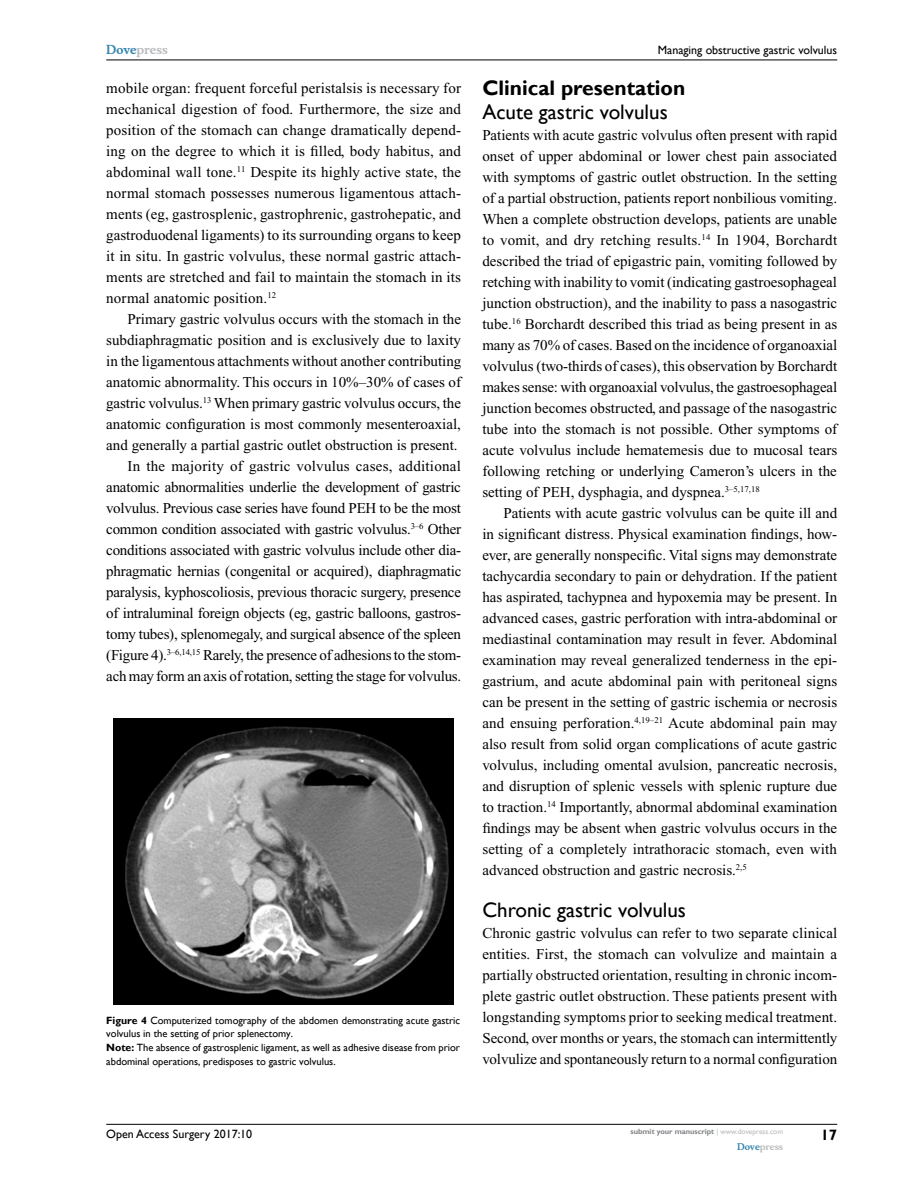
<style>
.page{position:relative;width:918px;height:1188px;background:#fff}
.page>*{position:absolute;margin:0;border:0;box-sizing:border-box;transform-origin:0 0}
.t1{font:21px "Gill Sans";color:#000}
.t2{font:700 21px "Gill Sans";color:#000}
.t3{font:15px/21px "Times New Roman";letter-spacing:-.005em;color:#000;text-align:justify}
.t4{font:700 15px "Gill Sans";color:#000}
.t5{font:12px "Gill Sans";color:#000}
.t6{font:700 12px "Musee";color:#b8babc}
.t7{font:10.5px/13.5px "Gill Sans";color:#000}
.t8{font:700 9px "Musee";color:#b8babc}
.t9{font:700 7.5px "Gill Sans";color:#808285}
.s1{color:#3785ad}
.s2{font-weight:700}
.s3{font-weight:400;color:#b8babc}
</style>
<div class="page">
<hr style="left:106px;top:1124px;width:731px;height:1px;background:#000">
<hr style="left:106px;top:60px;width:731px;height:1px;background:#000">
<img style="left:113px;top:719px;width:340px;height:286px">
<p class="t6" style="left:106px;top:43px;width:63px"><span class="s1">Dove</span>press</p>
<p class="t3" style="left:106px;top:77px;width:356px">mobile organ: frequent forceful peristalsis is necessary for mechanical digestion of food. Furthermore, the size and position of the stomach can change dramatically depend&shy;ing on the degree to which it is filled, body habitus, and abdominal wall tone.<sup>11</sup> Despite its highly active state, the normal stomach possesses numerous ligamentous attach&shy;ments (eg, gastrosplenic, gastrophrenic, gastrohepatic, and gastroduodenal ligaments) to its surrounding organs to keep it in situ. In gastric volvulus, these normal gastric attach&shy;ments are stretched and fail to maintain the stomach in its normal anatomic position.<sup>12</sup></p>
<p class="t3" style="left:106px;top:308px;width:357px;text-align:right">Primary gastric volvulus occurs with the stomach in the subdiaphragmatic position and is exclusively due to laxity in the ligamentous attachments without another contributing anatomic abnormality. This occurs in 10%–30% of cases of gastric volvulus.<sup>13</sup> When primary gastric volvulus occurs, the anatomic configuration is most commonly mesenteroaxial, and generally a partial gastric outlet obstruction is present.<br>In the majority of gastric volvulus cases, additional anatomic abnormalities underlie the development of gastric volvulus. Previous case series have found PEH to be the most common condition associated with gastric volvulus.<sup>3–6</sup> Other conditions associated with gastric volvulus include other dia&shy;phragmatic hernias (congenital or acquired), diaphragmatic paralysis, kyphoscoliosis, previous thoracic surgery, presence of intraluminal foreign objects (eg, gastric balloons, gastros&shy;tomy tubes), splenomegaly, and surgical absence of the spleen (Figure 4).<sup>3–6,14,15</sup> Rarely, the presence of adhesions to the stom&shy;ach may form an axis of rotation, setting the stage for volvulus.</p>
<p class="t7" style="left:106px;top:1014px;width:355px"><span class="s2">Figure 4</span> Computerized tomography of the abdomen demonstrating acute gastric volvulus in the setting of prior splenectomy.<br><span class="s2">Note:</span> The absence of gastrosplenic ligament, as well as adhesive disease from prior abdominal operations, predisposes to gastric volvulus.</p>
<p class="t5" style="left:658px;top:43px;width:181px">Managing obstructive gastric volvulus</p>
<h1 class="t2" style="left:482px;top:76px;width:204px">Clinical presentation</h1>
<h1 class="t1" style="left:482px;top:100px;width:187px">Acute gastric volvulus</h1>
<p class="t3" style="left:482px;top:125px;width:356px">Patients with acute gastric volvulus often present with rapid onset of upper abdominal or lower chest pain associated with symptoms of gastric outlet obstruction. In the setting of a partial obstruction, patients report nonbilious vomiting.<br>When a complete obstruction develops, patients are unable to vomit, and dry retching results.<sup>14</sup> In 1904, Borchardt described the triad of epigastric pain, vomiting followed by retching with inability to vomit (indicating gastroesophageal junction obstruction), and the inability to pass a nasogastric tube.<sup>16</sup> Borchardt described this triad as being present in as many as 70% of cases. Based on the incidence of organoaxial volvulus (two-thirds of cases), this observation by Borchardt makes sense: with organoaxial volvulus, the gastroesophageal junction becomes obstructed, and passage of the nasogastric tube into the stomach is not possible. Other symptoms of acute volvulus include hematemesis due to mucosal tears following retching or underlying Cameron’s ulcers in the setting of PEH, dysphagia, and dyspnea.<sup>3–5,17,18</sup></p>
<p class="t3" style="left:482px;top:503px;width:356px;text-indent:21px">Patients with acute gastric volvulus can be quite ill and in significant distress. Physical examination findings, how&shy;ever, are generally nonspecific. Vital signs may demonstrate tachycardia secondary to pain or dehydration. If the patient has aspirated, tachypnea and hypoxemia may be present. In advanced cases, gastric perforation with intra-abdominal or mediastinal contamination may result in fever. Abdominal examination may reveal generalized tenderness in the epi&shy;gastrium, and acute abdominal pain with peritoneal signs can be present in the setting of gastric ischemia or necrosis and ensuing perforation.<sup>4,19–21</sup> Acute abdominal pain may also result from solid organ complications of acute gastric volvulus, including omental avulsion, pancreatic necrosis, and disruption of splenic vessels with splenic rupture due to traction.<sup>14</sup> Importantly, abnormal abdominal examination findings may be absent when gastric volvulus occurs in the setting of a completely intrathoracic stomach, even with advanced obstruction and gastric necrosis.<sup>2,5</sup></p>
<h1 class="t1" style="left:482px;top:898px;width:205px">Chronic gastric volvulus</h1>
<p class="t3" style="left:482px;top:923px;width:357px">Chronic gastric volvulus can refer to two separate clinical entities. First, the stomach can volvulize and maintain a partially obstructed orientation, resulting in chronic incom&shy;plete gastric outlet obstruction. These patients present with longstanding symptoms prior to seeking medical treatment.<br>Second, over months or years, the stomach can intermittently volvulize and spontaneously return to a normal configuration</p>
<p class="t5" style="left:106px;top:1127px;width:148px">Open Access Surgery 2017:10</p>
<p class="t9" style="left:631px;top:1127px;width:154px">submit your manuscript <span class="s3">| www.dovepress.com</span></p>
<p class="t8" style="left:737px;top:1141px;width:48px"><span class="s1">Dove</span>press</p>
<p class="t4" style="left:821px;top:1126px;width:18px">17</p>
</div>
